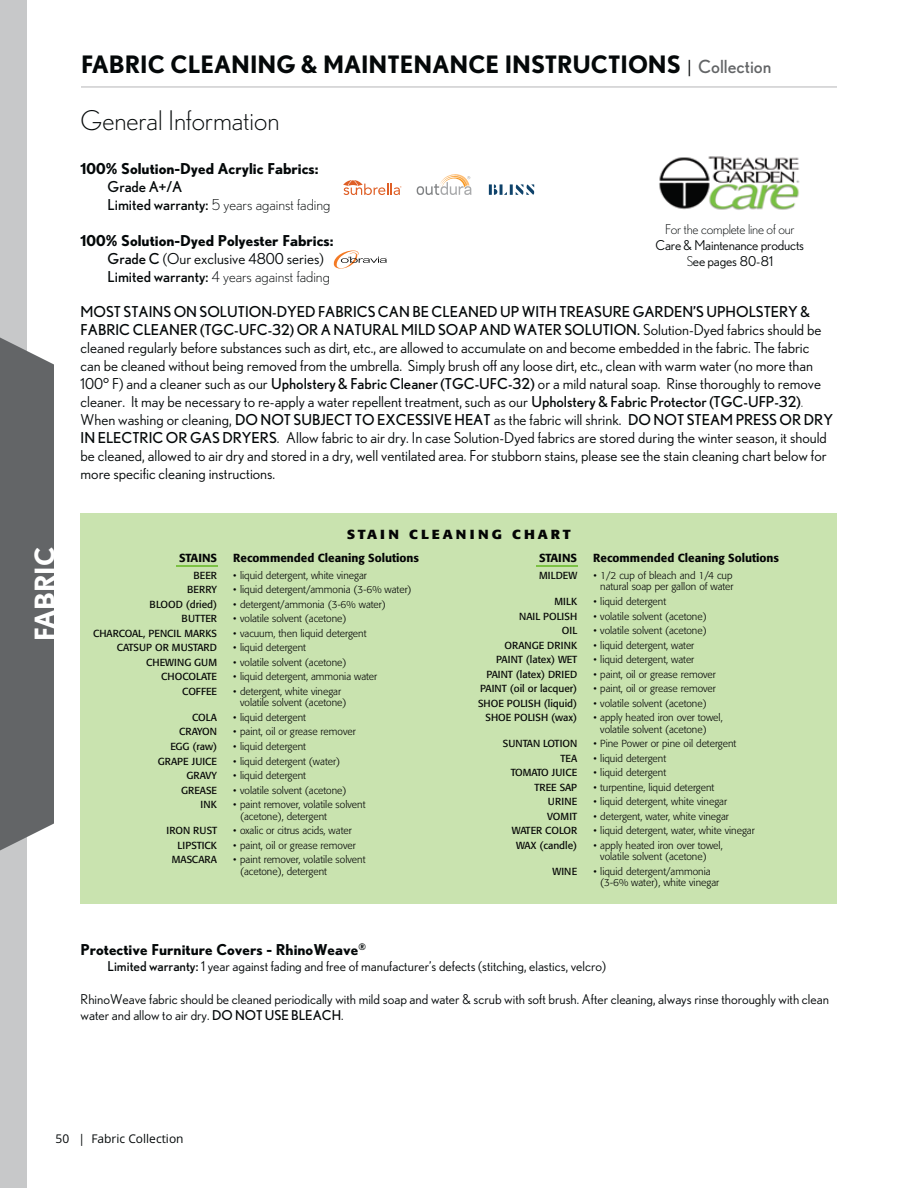
<style>
.page{position:relative;width:918px;height:1188px;background:#fff}
.page>*{position:absolute;margin:0;border:0;box-sizing:border-box;transform-origin:0 0}
.t1{font:300 27px "Nobel";color:#040809}
.t2{font:700 27px "Nobel";color:#fff}
.t3{font:700 24px "Nobel";color:#040809}
.t4{font:15px/18px "Nobel";color:#040809}
.t5{font:700 15px/18px "Nobel";color:#040809}
.t6{font:15px/18px "Nobel";color:#040809}
.t7{font:13.5px/16.2px "Nobel";color:#040809;text-align:center}
.t8{font:300 13.5px "Nobel";letter-spacing:-.015em;color:#040809}
.t9{font:700 13.05px "Formata";letter-spacing:.2em;color:#040505;scale:1.11 1}
.t10{font:12px "Open Sans";color:#040809}
.t11{font:500 11.55px "Formata";color:#040505}
.t12{font:300 10.2px/11.6px "Formata";color:#040505}
.t13{font:10.2px/14.5px "Formata";color:#040505;text-align:right}
.s1{font-weight:400;font-size:18px}
.s2{font-weight:400;font-size:18px;color:#636567}
.s3{font-weight:300}
.s4{font-weight:400}
.s5{font-style:inherit}
</style>
<div class="page">
<div style="left:0;top:0;width:27px;height:1188px;background:#c7c8c9"></div>
<div style="left:0;top:338px;width:54px;height:512px;background:#636567"></div>
<hr style="left:81px;top:86px;width:756px;height:2px;background:#bebec0">
<svg style="left:417px;top:174px;width:54px;height:21px"></svg>
<svg style="left:343px;top:180px;width:58px;height:15px"></svg>
<svg style="left:334px;top:251px;width:53px;height:18px"></svg>
<div style="left:81px;top:513px;width:756px;height:391px;background:#c9e3af"></div>
<hr style="left:176px;top:565px;width:41px;height:2px;background:#7bc143">
<hr style="left:536px;top:565px;width:41px;height:2px;background:#7bc143">
<img style="left:659px;top:156px;width:141px;height:54px">
<svg style="left:489px;top:184px;width:45px;height:11px"></svg>
<h2 class="t3" style="left:81px;top:53px;width:692px">FABRIC CLEANING &amp; MAINTENANCE INSTRUCTIONS <span class="s1">|</span> <span class="s2">Collection</span></h2>
<h1 class="t1" style="left:81px;top:107px;width:200px">General Information</h1>
<h3 class="t5" style="left:81px;top:161px;width:239px">100% Solution-Dyed Acrylic Fabrics:</h3>
<h3 class="t6" style="left:108px;top:179px;width:224px">Grade A+/A<br>Limited warranty: <span class="s3">5 years against fading</span></h3>
<h3 class="t5" style="left:108px;top:233px;width:228px;text-indent:-27px">100% Solution-Dyed Polyester Fabrics:<br><span class="s4">Grade C</span> <span class="s4">(Our exclusive 4800 series)<br></span><span class="s4">Limited warranty:</span> <span class="s3">4 years against fading</span></h3>
<p class="t4" style="left:81px;top:303px;width:754px"><span class="s5">MOST STAINS ON SOLUTION-DYED FABRICS CAN BE CLEANED UP WITH TREASURE GARDEN’S UPHOLSTERY &amp; FABRIC CLEANER (TGC-UFC-32) OR A NATURAL MILD SOAP AND WATER SOLUTION.</span> Solution-Dyed fabrics should be cleaned regularly before substances such as dirt, etc., are allowed to accumulate on and become embedded in the fabric. The fabric can be cleaned without being removed from the umbrella. Simply brush off any loose dirt, etc., clean with warm water (no more than 100° F) and a cleaner such as our <span class="s5">Upholstery &amp; Fabric Cleaner (TGC-UFC-32)</span> or a mild natural soap. Rinse thoroughly to remove cleaner. It may be necessary to re-apply a water repellent treatment, such as our <span class="s5">Upholstery &amp; Fabric Protector (TGC-UFP-32)</span><span class="s3">.<br></span>When washing or cleaning, <span class="s5">DO NOT SUBJECT TO EXCESSIVE HEAT</span> as the fabric will shrink. <span class="s5">DO NOT STEAM PRESS OR DRY IN ELECTRIC OR GAS DRYERS</span>. Allow fabric to air dry. In case Solution-Dyed fabrics are stored during the winter season, it should be cleaned, allowed to air dry and stored in a dry, well ventilated area. For stubborn stains, please see the stain cleaning chart below for more specific cleaning instructions.</p>
<h3 class="t8" style="left:665px;top:223px;width:131px">For the complete line of our</h3>
<h3 class="t7" style="left:656px;top:238px;width:150px">Care &amp; Maintenance products<br><span class="s3">S</span>ee pages 80-81</h3>
<h1 class="t2" style="left:32px;top:641px;width:96px;rotate:-90deg">FABRIC</h1>
<p class="t9" style="left:347px;top:529px;width:203px">STAIN CLEANING CHART</p>
<p class="t11" style="left:179px;top:552px;width:39px">STAINS</p>
<p class="t11" style="left:233px;top:552px;width:187px">Recommended Cleaning Solutions</p>
<p class="t12" style="left:233px;top:570px;width:135px">• liquid detergent, white vinegar</p>
<p class="t12" style="left:233px;top:585px;width:180px">• liquid detergent/ammonia (3-6% water)</p>
<p class="t12" style="left:233px;top:599px;width:154px">• detergent/ammonia (3-6% water)</p>
<p class="t12" style="left:233px;top:614px;width:115px">• volatile solvent (acetone)</p>
<p class="t12" style="left:233px;top:628px;width:135px">• vacuum, then liquid detergent</p>
<p class="t12" style="left:233px;top:643px;width:74px">• liquid detergent</p>
<p class="t12" style="left:233px;top:657px;width:115px">• volatile solvent (acetone)</p>
<p class="t12" style="left:233px;top:672px;width:145px">• liquid detergent, ammonia water</p>
<p class="t12" style="left:240px;top:686px;width:108px;text-indent:-7px">• detergent, white vinegar volatile solvent (acetone)</p>
<p class="t12" style="left:233px;top:712px;width:74px">• liquid detergent</p>
<p class="t12" style="left:233px;top:727px;width:124px">• paint, oil or grease remover</p>
<p class="t12" style="left:233px;top:741px;width:74px">• liquid detergent</p>
<p class="t12" style="left:233px;top:756px;width:108px">• liquid detergent (water)</p>
<p class="t12" style="left:233px;top:770px;width:74px">• liquid detergent</p>
<p class="t12" style="left:233px;top:785px;width:115px">• volatile solvent (acetone)</p>
<p class="t12" style="left:240px;top:799px;width:127px;text-indent:-7px">• paint remover, volatile solvent (acetone), detergent</p>
<p class="t12" style="left:233px;top:825px;width:120px">• oxalic or citrus acids, water</p>
<p class="t12" style="left:233px;top:840px;width:124px">• paint, oil or grease remover</p>
<p class="t12" style="left:240px;top:854px;width:127px;text-indent:-7px">• paint remover, volatile solvent (acetone), detergent</p>
<p class="t13" style="left:93px;top:569px;width:126px">BEER<br>BERRY<br>BLOOD (dried)<br>BUTTER<br>CHARCOAL, PENCIL MARKS<br>CATSUP OR MUSTARD<br>CHEWING GUM<br>CHOCOLATE<br>COFFEE</p>
<p class="t13" style="left:158px;top:711px;width:61px">COLA<br>CRAYON<br>EGG (raw)<br>GRAPE JUICE<br>GRAVY<br>GREASE<br>INK</p>
<p class="t13" style="left:166px;top:824px;width:52px">IRON RUST<br>LIPSTICK<br>MASCARA</p>
<p class="t11" style="left:539px;top:552px;width:39px">STAINS</p>
<p class="t11" style="left:593px;top:552px;width:187px">Recommended Cleaning Solutions</p>
<p class="t13" style="left:539px;top:569px;width:40px">MILDEW</p>
<p class="t13" style="left:478px;top:595px;width:101px">MILK<br>NAIL POLISH<br>OIL<br>ORANGE DRINK<br>PAINT (latex) WET<br>PAINT (latex) DRIED<br>PAINT (oil or lacquer)<br>SHOE POLISH (liquid)<br>SHOE POLISH (wax)</p>
<p class="t13" style="left:503px;top:737px;width:76px">SUNTAN LOTION<br>TEA<br>TOMATO JUICE<br>TREE SAP<br>URINE<br>VOMIT<br>WATER COLOR<br>WAX (candle)</p>
<p class="t13" style="left:552px;top:865px;width:26px">WINE</p>
<p class="t12" style="left:593px;top:570px;width:142px;text-align:right">• 1/2 cup of bleach and 1/4 cup natural soap per gallon of water</p>
<p class="t12" style="left:593px;top:596px;width:74px">• liquid detergent</p>
<p class="t12" style="left:593px;top:611px;width:115px">• volatile solvent (acetone)</p>
<p class="t12" style="left:593px;top:625px;width:115px">• volatile solvent (acetone)</p>
<p class="t12" style="left:593px;top:640px;width:102px">• liquid detergent, water</p>
<p class="t12" style="left:593px;top:654px;width:102px">• liquid detergent, water</p>
<p class="t12" style="left:593px;top:669px;width:124px">• paint, oil or grease remover</p>
<p class="t12" style="left:593px;top:683px;width:124px">• paint, oil or grease remover</p>
<p class="t12" style="left:593px;top:698px;width:115px">• volatile solvent (acetone)</p>
<p class="t12" style="left:600px;top:712px;width:124px;text-indent:-7px">• apply heated iron over towel, volatile solvent (acetone)</p>
<p class="t12" style="left:593px;top:738px;width:144px">• Pine Power or pine oil detergent</p>
<p class="t12" style="left:593px;top:753px;width:74px">• liquid detergent</p>
<p class="t12" style="left:593px;top:767px;width:74px">• liquid detergent</p>
<p class="t12" style="left:593px;top:782px;width:122px">• turpentine, liquid detergent</p>
<p class="t12" style="left:593px;top:796px;width:135px">• liquid detergent, white vinegar</p>
<p class="t12" style="left:593px;top:811px;width:137px">• detergent, water, white vinegar</p>
<p class="t12" style="left:593px;top:825px;width:163px">• liquid detergent, water, white vinegar</p>
<p class="t12" style="left:600px;top:840px;width:124px;text-indent:-7px">• apply heated iron over towel, volatile solvent (acetone)</p>
<p class="t12" style="left:600px;top:866px;width:120px;text-indent:-7px">• liquid detergent/ammonia (3-6% water), white vinegar</p>
<h3 class="t5" style="left:81px;top:942px;width:287px">Protective Furniture Covers - RhinoWeave<sup>®</sup></h3>
<h3 class="t7" style="left:108px;top:959px;width:500px"><span class="s5">Limited warranty:</span> 1 year against fading and free of manufacturer’s defects (stitching, elastics, velcro)</h3>
<h3 class="t7" style="left:81px;top:992px;width:750px;text-align:left">RhinoWeave fabric should be cleaned periodically with mild soap and water &amp; scrub with soft brush. After cleaning, always rinse thoroughly with clean water and allow to air dry. <span class="s5">DO NOT USE BLEACH</span>.</h3>
<p class="t10" style="left:56px;top:1134px;width:130px">50 | Fabric Collection</p>
</div>
